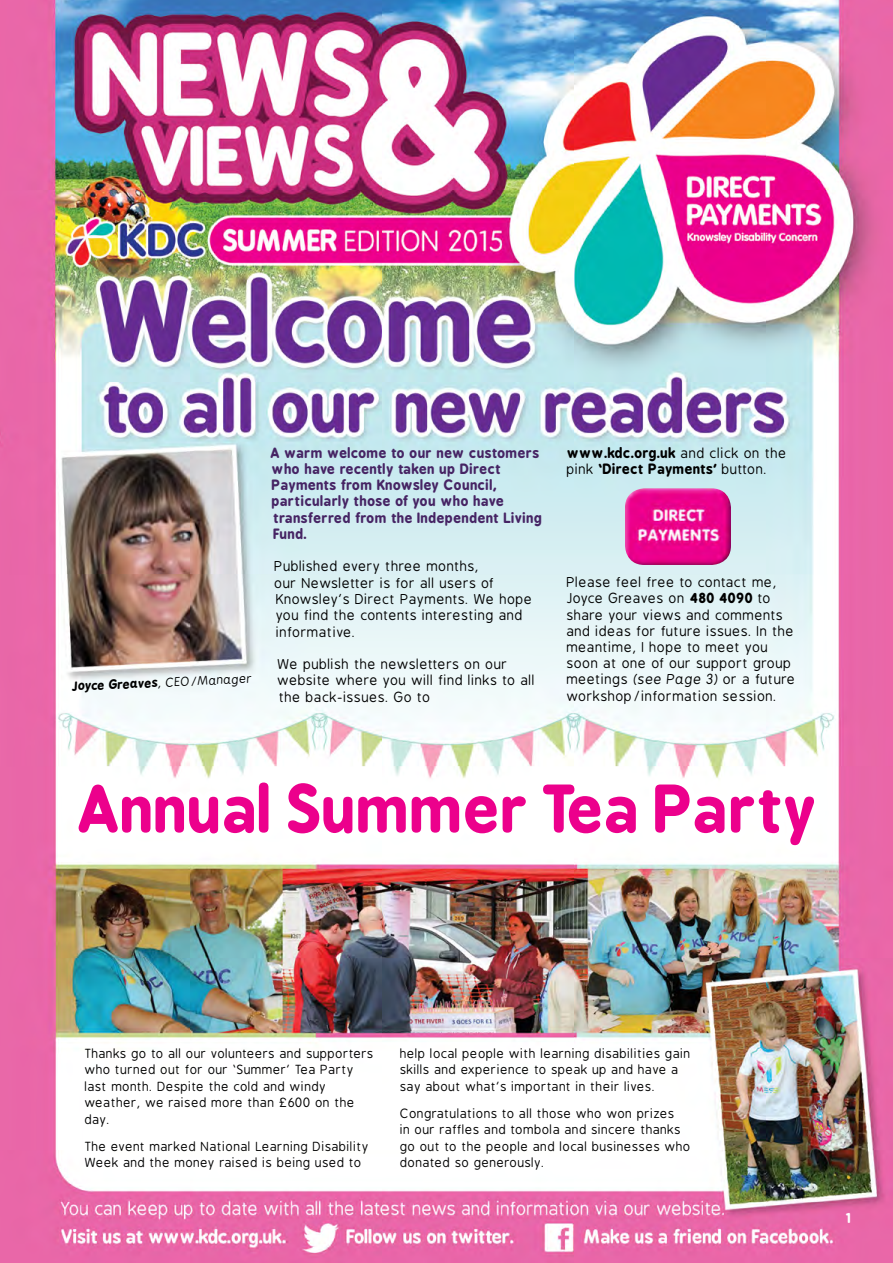
<style>
.page{position:relative;width:893px;height:1263px;background:#fff}
.page>*{position:absolute;margin:0;border:0;box-sizing:border-box;transform-origin:0 0}
.t1{font:700 61.8px "B Preplay";letter-spacing:.02em;color:#ec008c}
.t2{font:13.5px/16.2px "B Preplay";letter-spacing:.04em;color:#000}
.t3{font:700 13.5px/16.2px "B Preplay";letter-spacing:.04em;color:#462464}
.t4{font:700 13.5px/16.2px "B Preplay";letter-spacing:.04em;color:#000}
.t5{font:700 13.5px "B Preplay";color:#fff}
.t6{font:12.45px/16.5px "B Preplay";letter-spacing:.04em;color:#000}
.t7{font:italic 700 12px "B Preplay";color:#000}
.s1{font-weight:400}
.s2{font-weight:700}
.s3{font-style:italic}
</style>
<div class="page">
<img style="left:0;top:0;width:893px;height:1263px">
<svg style="left:66px;top:770px;width:201px;height:76px"></svg>
<div style="left:253px;top:776px;width:22px;height:63px;border:13px solid #fff;border-radius:5px"></div>
<svg style="left:275px;top:767px;width:555px;height:99px"></svg>
<img style="left:625px;top:488px;width:106px;height:77px">
<p class="t7" style="left:72px;top:679px;width:181px;rotate:-3deg">Joyce Greaves<span class="s1">, CEO/Manager</span></p>
<p class="t3" style="left:270px;top:444px;width:273px">A warm welcome to our new customers who have recently taken up Direct<br>Payments from Knowsley Council, particularly those of you who have transferred from the Independent Living<br>Fund.</p>
<p class="t2" style="left:275px;top:559px;width:259px">Published every three months,<br>our Newsletter is for all users of<br>Knowsley’s Direct Payments. We hope you find the contents interesting and informative.</p>
<p class="t2" style="left:278px;top:656px;width:259px">We publish the newsletters on our website where you will find links to all the back-issues. Go to</p>
<p class="t4" style="left:567px;top:444px;width:221px">www.kdc.org.uk <span class="s1">and click on the pink</span> ‘Direct Payments’ <span class="s1">button.</span></p>
<p class="t2" style="left:567px;top:575px;width:230px">Please feel free to contact me,<br>Joyce Greaves on <span class="s2">480 4090</span> to share your views and comments and ideas for future issues. In the meantime, I hope to meet you soon at one of our support group meetings <span class="s3">(see Page 3)</span> or a future workshop/information session.</p>
<h1 class="t1" style="left:78px;top:772px;width:740px">Annual Summer Tea Party</h1>
<p class="t6" style="left:85px;top:1046px;width:290px">Thanks go to all our volunteers and supporters who turned out for our ‘Summer’ Tea Party last month. Despite the cold and windy weather, we raised more than £600 on the day.</p>
<p class="t6" style="left:85px;top:1139px;width:285px">The event marked National Learning Disability<br>Week and the money raised is being used to</p>
<p class="t6" style="left:400px;top:1046px;width:292px">help local people with learning disabilities gain skills and experience to speak up and have a say about what’s important in their lives.</p>
<p class="t6" style="left:400px;top:1106px;width:292px">Congratulations to all those who won prizes<br>in our raffles and tombola and sincere thanks go out to the people and local businesses who donated so generously.</p>
<p class="t5" style="left:846px;top:1210px;width:7px">1</p>
</div>
